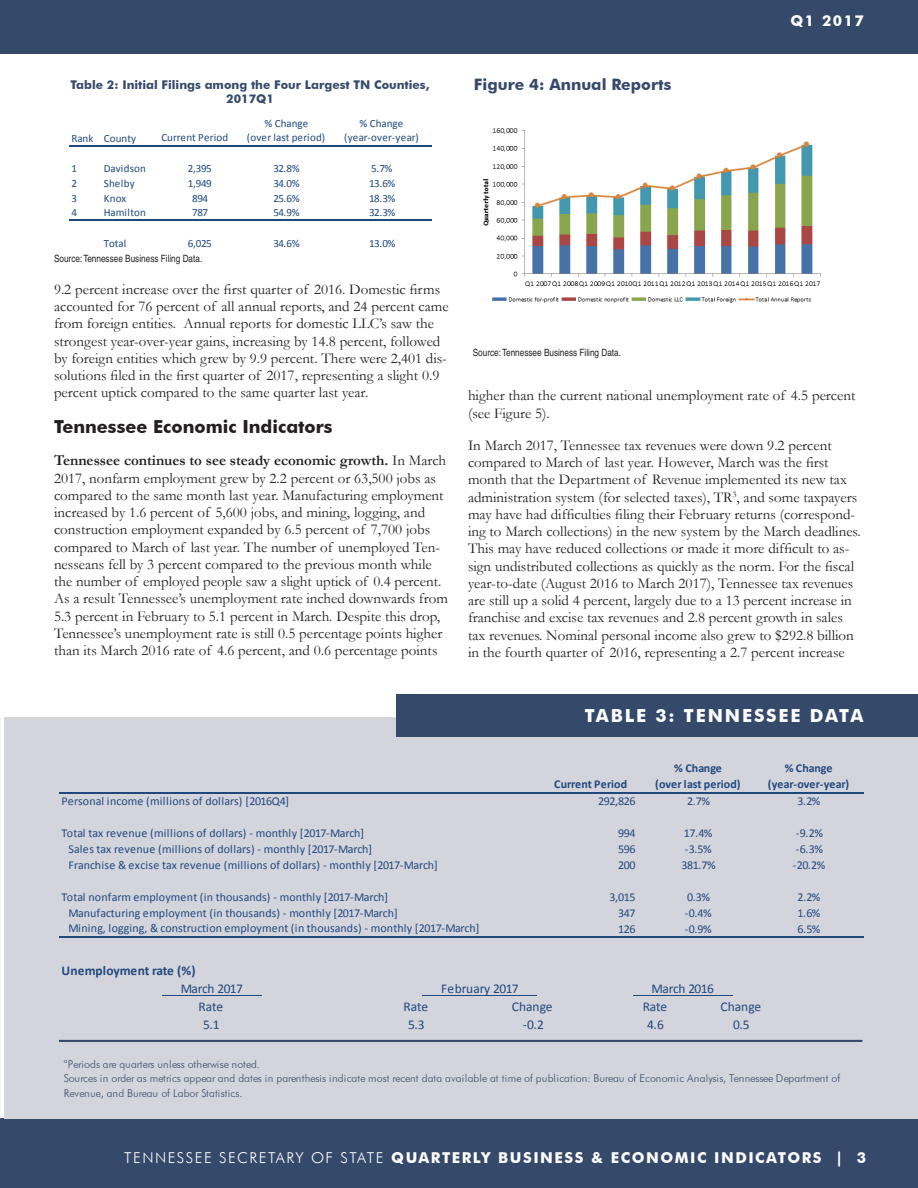
<style>
.page{position:relative;width:918px;height:1188px;background:#fff}
.page>*{position:absolute;margin:0;border:0;box-sizing:border-box;transform-origin:0 0}
.t1{font:700 18px "Futura BT";color:#231f20}
.Subhead_2{font:700 18px "Futura BT";letter-spacing:.1em;color:#fff}
.FigTabs{font:700 15.75px "Futura BT";color:#35496a}
.t2{font:15px/17.2px "Garamond";color:#231f20}
.Subhead_2-2{font:700 15px "Futura BT";letter-spacing:.1em;color:#fff}
.t3{font:13.5px "Calibri";letter-spacing:-.01em;color:#1f497d}
.t4{font:700 13.5px "Calibri";letter-spacing:-.005em;color:#1f497d}
.t5{font:13.5px "Calibri";letter-spacing:-.04em;color:#1f497d}
.t6{font:12px "Calibri";letter-spacing:.005em;color:#1f497d}
.t7{font:700 12px/16px "Calibri";letter-spacing:-.005em;color:#1f497d;text-align:center}
.FigTabs-2{font:700 12px/14.4px "Futura BT";color:#35496a;text-align:center}
.t8{font:11.1px/14.7px "Calibri";letter-spacing:.005em;color:#1f497d;text-align:center}
.t9{font:300 10.8px/14.7px "Futura BT";letter-spacing:.005em;color:#384b6b}
.Table_Notes{font:condensed 10.05px "Helvetica";color:#231f20}
.t10{font:300 6.9px "Futura BT";color:#384b6b}
.s1{font-weight:700}
.s2{font-weight:300}
</style>
<div class="page">
<div style="left:0;top:1118px;width:18px;height:70px;background:#35496a"></div>
<div style="left:4px;top:717px;width:914px;height:403px;background:#d4d4dd"></div>
<div style="left:0;top:1120px;width:918px;height:68px;background:#35496a"></div>
<div style="left:0;top:0;width:918px;height:54px;background:#35496a"></div>
<div style="left:397px;top:694px;width:521px;height:42px;background:#35496a"></div>
<hr style="left:69px;top:145px;width:363px;height:1px;background:#1f497d">
<hr style="left:69px;top:219px;width:363px;height:2px;background:#1f497d">
<hr style="left:162px;top:995px;width:99px;height:1px;background:#1f497d">
<hr style="left:422px;top:995px;width:115px;height:1px;background:#1f497d">
<hr style="left:633px;top:995px;width:99px;height:1px;background:#1f497d">
<hr style="left:59px;top:1040px;width:803px;height:2px;background:#35496a">
<hr style="left:59px;top:792px;width:804px;height:1px;background:#1f497d">
<hr style="left:59px;top:936px;width:804px;height:1px;background:#1f497d">
<img style="left:483px;top:128px;width:338px;height:175px">
<p class="Subhead_2-2" style="left:791px;top:12px;width:75px">Q1 2017</p>
<p class="FigTabs-2" style="left:71px;top:77px;width:360px">Table 2: Initial Filings among the Four Largest TN Counties,<br>2017Q1</p>
<p class="t8" style="left:71px;top:131px;width:66px">Rank County</p>
<p class="t8" style="left:161px;top:130px;width:68px">Current Period</p>
<p class="t8" style="left:247px;top:116px;width:80px">% Change<br>(over last period)</p>
<p class="t8" style="left:344px;top:116px;width:76px">% Change (year-over-year)</p>
<p class="t8" style="left:71px;top:161px;width:7px">1</p>
<p class="t8" style="left:104px;top:161px;width:43px">Davidson</p>
<p class="t8" style="left:188px;top:161px;width:26px">2,395</p>
<p class="t8" style="left:273px;top:161px;width:28px">32.8%</p>
<p class="t8" style="left:371px;top:161px;width:23px">5.7%</p>
<p class="t8" style="left:71px;top:176px;width:7px">2</p>
<p class="t8" style="left:104px;top:176px;width:32px">Shelby</p>
<p class="t8" style="left:188px;top:176px;width:26px">1,949</p>
<p class="t8" style="left:273px;top:176px;width:28px">34.0%</p>
<p class="t8" style="left:369px;top:176px;width:28px">13.6%</p>
<p class="t8" style="left:71px;top:191px;width:7px">3</p>
<p class="t8" style="left:104px;top:191px;width:24px">Knox</p>
<p class="t8" style="left:192px;top:191px;width:17px">894</p>
<p class="t8" style="left:273px;top:191px;width:28px">25.6%</p>
<p class="t8" style="left:369px;top:191px;width:28px">18.3%</p>
<p class="t8" style="left:71px;top:205px;width:7px">4</p>
<p class="t8" style="left:104px;top:205px;width:43px">Hamilton</p>
<p class="t8" style="left:192px;top:205px;width:17px">787</p>
<p class="t8" style="left:273px;top:205px;width:28px">54.9%</p>
<p class="t8" style="left:369px;top:205px;width:28px">32.3%</p>
<p class="t8" style="left:104px;top:236px;width:24px">Total</p>
<p class="t8" style="left:188px;top:236px;width:26px">6,025</p>
<p class="t8" style="left:273px;top:236px;width:28px">34.6%</p>
<p class="t8" style="left:369px;top:236px;width:28px">13.0%</p>
<p class="Table_Notes" style="left:54px;top:252px;width:150px">Source: Tennessee Business Filing Data.</p>
<p class="t2" style="left:54px;top:280px;width:396px">9.2 percent increase over the first quarter of 2016. Domestic firms accounted for 76 percent of all annual reports, and 24 percent came from foreign entities. Annual reports for domestic LLC’s saw the strongest year-over-year gains, increasing by 14.8 percent, followed by foreign entities which grew by 9.9 percent. There were 2,401 dis&shy;solutions filed in the first quarter of 2017, representing a slight 0.9 percent uptick compared to the same quarter last year.</p>
<p class="t1" style="left:54px;top:416px;width:280px">Tennessee Economic Indicators</p>
<p class="t2" style="left:54px;top:452px;width:395px"><span class="s1">Tennessee continues to see steady economic growth.</span> In March 2017, nonfarm employment grew by 2.2 percent or 63,500 jobs as compared to the same month last year. Manufacturing employment increased by 1.6 percent of 5,600 jobs, and mining, logging, and construction employment expanded by 6.5 percent of 7,700 jobs compared to March of last year. The number of unemployed Ten&shy;nesseans fell by 3 percent compared to the previous month while the number of employed people saw a slight uptick of 0.4 percent.<br>As a result Tennessee’s unemployment rate inched downwards from 5.3 percent in February to 5.1 percent in March. Despite this drop, Tennessee’s unemployment rate is still 0.5 percentage points higher than its March 2016 rate of 4.6 percent, and 0.6 percentage points</p>
<p class="FigTabs" style="left:474px;top:75px;width:199px">Figure 4: Annual Reports</p>
<p class="Table_Notes" style="left:473px;top:347px;width:150px">Source: Tennessee Business Filing Data.</p>
<p class="t2" style="left:468px;top:387px;width:389px">higher than the current national unemployment rate of 4.5 percent (see Figure 5).</p>
<p class="t2" style="left:468px;top:436px;width:394px">In March 2017, Tennessee tax revenues were down 9.2 percent compared to March of last year. However, March was the first month that the Department of Revenue implemented its new tax administration system (for selected taxes), TR<sup>3</sup>, and some taxpayers may have had difficulties filing their February returns (correspond&shy;ing to March collections) in the new system by the March deadlines.<br>This may have reduced collections or made it more difficult to as&shy;sign undistributed collections as quickly as the norm. For the fiscal year-to-date (August 2016 to March 2017), Tennessee tax revenues are still up a solid 4 percent, largely due to a 13 percent increase in franchise and excise tax revenues and 2.8 percent growth in sales tax revenues. Nominal personal income also grew to $292.8 billion in the fourth quarter of 2016, representing a 2.7 percent increase</p>
<p class="Subhead_2" style="left:585px;top:705px;width:280px">TABLE 3: TENNESSEE DATA</p>
<p class="t7" style="left:554px;top:776px;width:74px">Current Period</p>
<p class="t7" style="left:655px;top:760px;width:87px">% Change<br>(over last period)</p>
<p class="t7" style="left:768px;top:760px;width:83px">% Change (year-over-year)</p>
<p class="t6" style="left:61px;top:794px;width:229px">Personal income (millions of dollars) [2016Q4]</p>
<p class="t6" style="left:598px;top:794px;width:39px">292,826</p>
<p class="t6" style="left:687px;top:794px;width:24px">2.7%</p>
<p class="t6" style="left:798px;top:794px;width:24px">3.2%</p>
<p class="t6" style="left:61px;top:826px;width:304px">Total tax revenue (millions of dollars) - monthly [2017-March]</p>
<p class="t6" style="left:618px;top:826px;width:19px">994</p>
<p class="t6" style="left:684px;top:826px;width:30px">17.4%</p>
<p class="t6" style="left:796px;top:826px;width:28px">-9.2%</p>
<p class="t6" style="left:69px;top:842px;width:305px">Sales tax revenue (millions of dollars) - monthly [2017-March]</p>
<p class="t6" style="left:618px;top:842px;width:19px">596</p>
<p class="t6" style="left:685px;top:842px;width:28px">-3.5%</p>
<p class="t6" style="left:796px;top:842px;width:28px">-6.3%</p>
<p class="t6" style="left:69px;top:858px;width:371px">Franchise &amp; excise tax revenue (millions of dollars) - monthly [2017-March]</p>
<p class="t6" style="left:618px;top:858px;width:19px">200</p>
<p class="t6" style="left:682px;top:858px;width:36px">381.7%</p>
<p class="t6" style="left:793px;top:858px;width:34px">-20.2%</p>
<p class="t6" style="left:61px;top:890px;width:328px">Total nonfarm employment (in thousands) - monthly [2017-March]</p>
<p class="t6" style="left:610px;top:890px;width:28px">3,015</p>
<p class="t6" style="left:687px;top:890px;width:24px">0.3%</p>
<p class="t6" style="left:798px;top:890px;width:24px">2.2%</p>
<p class="t6" style="left:69px;top:906px;width:331px">Manufacturing employment (in thousands) - monthly [2017-March]</p>
<p class="t6" style="left:618px;top:906px;width:19px">347</p>
<p class="t6" style="left:685px;top:906px;width:28px">-0.4%</p>
<p class="t6" style="left:798px;top:906px;width:24px">1.6%</p>
<p class="t6" style="left:69px;top:920px;width:412px">Mining, logging, &amp; construction employment (in thousands) - monthly [2017-March]</p>
<p class="t6" style="left:618px;top:921px;width:19px">126</p>
<p class="t6" style="left:685px;top:921px;width:28px">-0.9%</p>
<p class="t6" style="left:798px;top:921px;width:24px">6.5%</p>
<p class="t4" style="left:62px;top:962px;width:136px">Unemployment rate (%)</p>
<p class="t5" style="left:181px;top:980px;width:64px">March 2017</p>
<p class="t3" style="left:199px;top:998px;width:26px">Rate</p>
<p class="t3" style="left:404px;top:998px;width:26px">Rate</p>
<p class="t3" style="left:512px;top:998px;width:42px">Change</p>
<p class="t3" style="left:643px;top:998px;width:26px">Rate</p>
<p class="t3" style="left:721px;top:998px;width:42px">Change</p>
<p class="t3" style="left:203px;top:1016px;width:18px">5.1</p>
<p class="t3" style="left:408px;top:1016px;width:18px">5.3</p>
<p class="t3" style="left:523px;top:1016px;width:23px">-0.2</p>
<p class="t3" style="left:647px;top:1016px;width:18px">4.6</p>
<p class="t3" style="left:733px;top:1016px;width:18px">0.5</p>
<p class="t3" style="left:441px;top:980px;width:79px">February 2017</p>
<p class="t5" style="left:652px;top:980px;width:64px">March 2016</p>
<p class="t9" style="left:64px;top:1056px;width:778px;text-indent:4px">Periods are quarters unless otherwise noted.<br>Sources in order as metrics appear and dates in parenthesis indicate most recent data available at time of publication: Bureau of Economic Analysis, Tennessee Department of<br>Revenue, and Bureau of Labor Statistics.</p>
<p class="t10" style="left:64px;top:1056px;width:5px">a</p>
<p class="Subhead_2-2" style="left:124px;top:1148px;width:744px"><span class="s2">TENNESSEE SECRETARY OF STATE</span> QUARTERLY BUSINESS &amp; ECONOMIC INDICATORS | 3</p>
</div>
